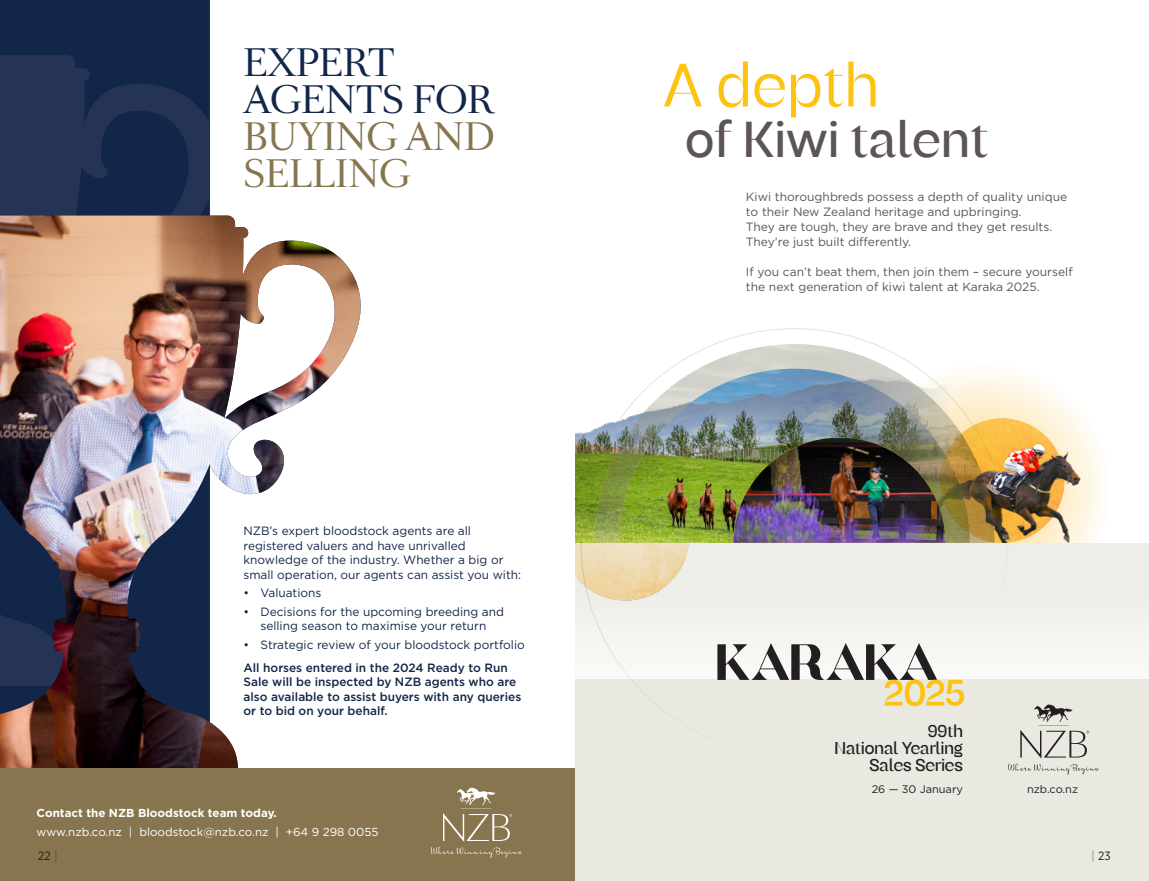
<style>
.page{position:relative;width:1149px;height:881px;background:#fff}
.page>*{position:absolute;margin:0;border:0;box-sizing:border-box;transform-origin:0 0}
.t1{font:60.9px "Remixa";letter-spacing:.02em;color:#fec210}
.t2{font:500 50.4px "Remixa";letter-spacing:.02em;color:#5c5553}
.t3{font:35.25px/37.3px "Sang Bleu OG Serif";color:#87754f}
.t4{font:35.25px/37.3px "Sang Bleu OG Serif";letter-spacing:-.01em;color:#122649}
.t5{font:500 17.1px/17.1px "Remixa";color:#231f20;text-align:right}
.t6{font:12px/14.4px "Gotham";color:#122649}
.t7{font:12px/15px "Gotham";color:#5c5553}
.t8{font:500 12px/14.4px "Gotham";color:#122649}
.t9{font:12px "Gotham Narrow";color:#231f20}
.t10{font:11.55px "Gotham";color:#fff}
.t11{font:700 11.55px "Gotham";color:#fff}
.t12{font:10.95px "Gotham";color:#231f20}
.s1{font-family:"Gotham";font-weight:200}
</style>
<div class="page">
<div style="left:561px;top:542px;width:587px;height:206px;background:#eeeee8"></div>
<div style="left:561px;top:679px;width:587px;height:201px;background:#e9e9e2"></div>
<svg style="left:994px;top:371px;width:92px;height:58px"></svg>
<img style="left:994px;top:418px;width:70px;height:11px">
<img style="left:994px;top:429px;width:109px;height:113px">
<img style="left:574px;top:542px;width:115px;height:58px">
<img style="left:575px;top:335px;width:300px;height:207px">
<img style="left:594px;top:344px;width:400px;height:198px">
<img style="left:618px;top:368px;width:351px;height:174px">
<img style="left:733px;top:437px;width:212px;height:105px">
<svg style="left:1008px;top:704px;width:91px;height:70px"></svg>
<svg style="left:717px;top:643px;width:246px;height:62px"></svg>
<div style="left:0;top:0;width:574px;height:880px;background:#fff"></div>
<div style="left:0;top:0;width:210px;height:55px;background:#122649"></div>
<svg style="left:0;top:55px;width:210px;height:160px;background:#1d2e50"></svg>
<img style="left:0;top:215px;width:360px;height:552px">
<div style="left:0;top:767px;width:574px;height:113px;background:#87754f"></div>
<svg style="left:431px;top:787px;width:91px;height:70px"></svg>
<h3 class="t4" style="left:243px;top:45px;width:252px">EXPERT<br>AGENTS FOR</h3>
<h3 class="t3" style="left:243px;top:120px;width:253px">BUYING AND<br>SELLING</h3>
<p class="t6" style="left:243px;top:523px;width:279px">NZB’s expert bloodstock agents are all registered valuers and have unrivalled knowledge of the industry. Whether a big or small operation, our agents can assist you with:</p>
<p class="t6" style="left:243px;top:585px;width:79px">• Valuations</p>
<p class="t6" style="left:243px;top:604px;width:262px;text-align:center">• Decisions for the upcoming breeding and selling season to maximise your return</p>
<p class="t6" style="left:243px;top:637px;width:283px">• Strategic review of your bloodstock portfolio</p>
<p class="t8" style="left:243px;top:660px;width:279px">All horses entered in the 2024 Ready to Run Sale will be inspected by NZB agents who are also available to assist buyers with any queries or to bid on your behalf.</p>
<h1 class="t1" style="left:663px;top:49px;width:217px">A depth</h1>
<h2 class="t2" style="left:685px;top:109px;width:304px">of Kiwi talent</h2>
<p class="t7" style="left:745px;top:189px;width:323px">Kiwi thoroughbreds possess a depth of quality unique to their New Zealand heritage and upbringing.<br>They are tough, they are brave and they get results.<br>They’re just built differently.</p>
<p class="t7" style="left:745px;top:264px;width:328px">If you can’t beat them, then join them – secure yourself the next generation of kiwi talent at Karaka 2025.</p>
<h3 class="t5" style="left:834px;top:721px;width:130px">99th<br>National Yearling<br>Sales Series</h3>
<p class="t12" style="left:871px;top:781px;width:93px">26 — 30 January</p>
<p class="t12" style="left:1026px;top:781px;width:52px">nzb.co.nz</p>
<p class="t11" style="left:37px;top:805px;width:242px">Contact the NZB Bloodstock team today.</p>
<p class="t10" style="left:37px;top:824px;width:343px">www.nzb.co.nz | bloodstock@nzb.co.nz | +64 9 298 0055</p>
<p class="t9" style="left:38px;top:847px;width:21px">22 <span class="s1">|</span></p>
<p class="t9" style="left:1091px;top:847px;width:21px"><span class="s1">|</span> 23</p>
</div>
